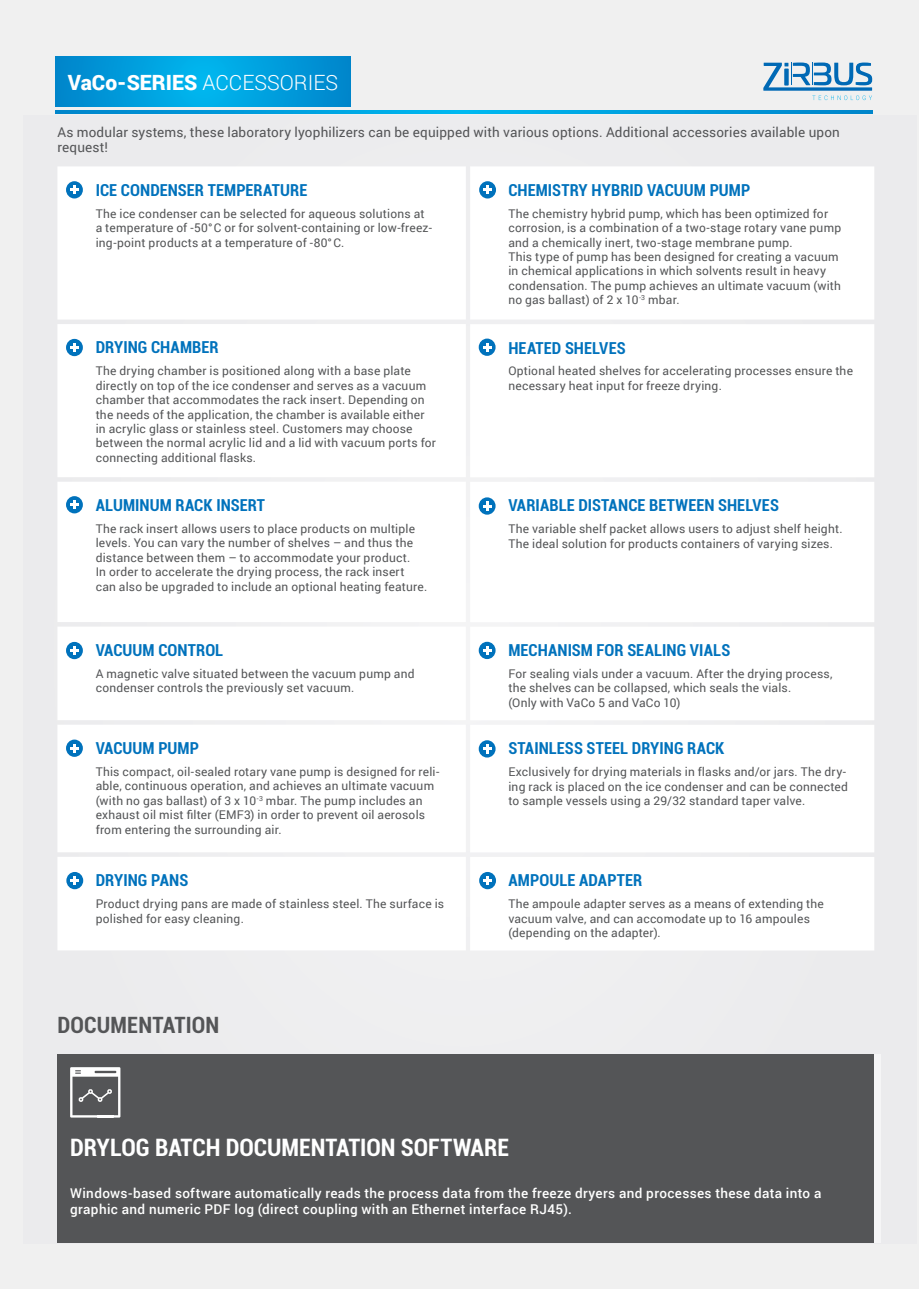
<style>
.page{position:relative;width:919px;height:1289px;background:#fff}
.page>*{position:absolute;margin:0;border:0;box-sizing:border-box;transform-origin:0 0}
.t1{font:700 condensed 24px "Roboto";color:#fff}
.t2{font:700 condensed 22.5px "Roboto";letter-spacing:.01em;color:#545557}
.t3{font:900 21px "Roboto";color:#fff}
.t4{font:700 condensed 16.5px "Roboto";letter-spacing:.005em;color:#0072bc}
.t5{font:500 13.5px/16.2px "Roboto";letter-spacing:.025em;color:#fff}
.t6{font:13.5px/15px "Roboto";letter-spacing:.01em;color:#545557}
.t7{font:12px/14.4px "Roboto";letter-spacing:.02em;color:#545557}
.s1{font-weight:300}
</style>
<div class="page">
<div style="left:1px;top:1px;width:917px;height:1287px;background:#f0f0f0"></div>
<div style="left:23px;top:116px;width:893px;height:1127px;background:#ebebed"></div>
<div style="left:57px;top:166px;width:409px;height:784px;background:#fff"></div>
<div style="left:66px;top:181px;width:17px;height:17px;background:#0072bc;border-radius:50%"></div>
<svg style="left:70px;top:185px;width:9px;height:9px"></svg>
<div style="left:66px;top:339px;width:17px;height:17px;background:#0072bc;border-radius:50%"></div>
<svg style="left:70px;top:343px;width:9px;height:9px"></svg>
<div style="left:66px;top:496px;width:17px;height:17px;background:#0072bc;border-radius:50%"></div>
<svg style="left:70px;top:500px;width:9px;height:9px"></svg>
<div style="left:66px;top:642px;width:17px;height:17px;background:#0072bc;border-radius:50%"></div>
<svg style="left:70px;top:646px;width:9px;height:9px"></svg>
<div style="left:66px;top:739px;width:17px;height:17px;background:#0072bc;border-radius:50%"></div>
<svg style="left:70px;top:744px;width:9px;height:8px"></svg>
<div style="left:470px;top:166px;width:404px;height:784px;background:#fff"></div>
<svg style="left:478px;top:338px;width:17px;height:18px"></svg>
<svg style="left:483px;top:343px;width:8px;height:8px"></svg>
<div style="left:478px;top:497px;width:17px;height:17px;background:#0072bc;border-radius:50%"></div>
<svg style="left:483px;top:501px;width:8px;height:9px"></svg>
<svg style="left:478px;top:641px;width:17px;height:18px"></svg>
<svg style="left:483px;top:646px;width:8px;height:9px"></svg>
<svg style="left:478px;top:740px;width:17px;height:17px"></svg>
<svg style="left:483px;top:744px;width:8px;height:9px"></svg>
<div style="left:57px;top:1054px;width:817px;height:189px;background:#545557"></div>
<div style="left:874px;top:1054px;width:6px;height:189px;background:#f5f5f6"></div>
<svg style="left:70px;top:1067px;width:50px;height:50px"></svg>
<div style="left:479px;top:181px;width:17px;height:17px;background:#0072bc;border-radius:50%"></div>
<svg style="left:483px;top:185px;width:9px;height:9px"></svg>
<div style="left:479px;top:872px;width:17px;height:17px;background:#0072bc;border-radius:50%"></div>
<svg style="left:483px;top:876px;width:9px;height:9px"></svg>
<div style="left:66px;top:872px;width:17px;height:17px;background:#0072bc;border-radius:50%"></div>
<svg style="left:70px;top:876px;width:9px;height:9px"></svg>
<svg style="left:55px;top:56px;width:295px;height:50px;background:#009ddc"></svg>
<svg style="left:55px;top:111px;width:817px;height:2px;background:#009edd"></svg>
<svg style="left:763px;top:63px;width:109px;height:37px"></svg>
<h3 class="t3" style="left:68px;top:68px;width:272px">VaCo-SERIES <span class="s1">ACCESSORIES</span></h3>
<p class="t6" style="left:57px;top:124px;width:784px">as modular systems, these laboratory lyophilizers can be equipped with various options. additional accessories available upon request!</p>
<h3 class="t4" style="left:96px;top:178px;width:213px">ICE CONDENSER TEMPERATURE</h3>
<p class="t7" style="left:96px;top:206px;width:338px">The ice condenser can be selected for aqueous solutions at a temperature of -50°C or for solvent-containing or low-freez&shy;ing-point products at a temperature of -80°C.</p>
<h3 class="t4" style="left:96px;top:336px;width:124px">DRYING CHAMBER</h3>
<p class="t7" style="left:96px;top:363px;width:342px">The drying chamber is positioned along with a base plate directly on top of the ice condenser and serves as a vacuum chamber that accommodates the rack insert. depending on the needs of the application, the chamber is available either in acrylic glass or stainless steel. Customers may choose between the normal acrylic lid and a lid with vacuum ports for connecting additional flasks.</p>
<h3 class="t4" style="left:96px;top:493px;width:171px">ALUMINUM RACK INSERT</h3>
<p class="t7" style="left:96px;top:521px;width:333px">The rack insert allows users to place products on multiple levels. You can vary the number of shelves – and thus the distance between them – to accommodate your product.<br>in order to accelerate the drying process, the rack insert can also be upgraded to include an optional heating feature.</p>
<h3 class="t4" style="left:96px;top:638px;width:129px">VACUUM CONTROL</h3>
<p class="t7" style="left:96px;top:666px;width:320px">a magnetic valve situated between the vacuum pump and condenser controls the previously set vacuum.</p>
<h3 class="t4" style="left:96px;top:736px;width:105px">VACUUM PUMP</h3>
<p class="t7" style="left:96px;top:764px;width:345px">This compact, oil-sealed rotary vane pump is designed for reli&shy;able, continuous operation, and achieves an ultimate vacuum (with no gas ballast) of 3 x 10<sup>-3</sup> mbar. The pump includes an exhaust oil mist filter (EMF3) in order to prevent oil aerosols from entering the surrounding air.</p>
<h3 class="t4" style="left:96px;top:868px;width:94px">DRYING PANS</h3>
<p class="t7" style="left:96px;top:896px;width:350px">product drying pans are made of stainless steel. The surface is polished for easy cleaning.</p>
<h2 class="t2" style="left:57px;top:1009px;width:163px">DOCUMENTATION</h2>
<h3 class="t4" style="left:508px;top:178px;width:243px">CHEMISTRY HYBRID VACUUM PUMP</h3>
<p class="t7" style="left:508px;top:206px;width:334px">The chemistry hybrid pump, which has been optimized for corrosion, is a combination of a two-stage rotary vane pump and a chemically inert, two-stage membrane pump.<br>This type of pump has been designed for creating a vacuum in chemical applications in which solvents result in heavy condensation. The pump achieves an ultimate vacuum (with no gas ballast) of 2 x 10<sup>-3</sup> mbar.</p>
<h3 class="t4" style="left:508px;top:336px;width:119px">HEATED SHELVES</h3>
<p class="t7" style="left:508px;top:363px;width:346px">Optional heated shelves for accelerating processes ensure the necessary heat input for freeze drying.</p>
<h3 class="t4" style="left:508px;top:494px;width:272px">VARIABLE DISTANCE BETWEEN SHELVES</h3>
<p class="t7" style="left:508px;top:521px;width:335px">The variable shelf packet allows users to adjust shelf height.<br>The ideal solution for products containers of varying sizes.</p>
<h3 class="t4" style="left:508px;top:638px;width:223px">MECHANISM FOR SEALING VIALS</h3>
<p class="t7" style="left:508px;top:666px;width:325px">For sealing vials under a vacuum. After the drying process, the shelves can be collapsed, which seals the vials.<br>(Only with VaCo 5 and VaCo 10)</p>
<h3 class="t4" style="left:508px;top:736px;width:217px">STAINLESS STEEL DRYING RACK</h3>
<p class="t7" style="left:508px;top:764px;width:341px">Exclusively for drying materials in flasks and/or jars. The dry&shy;ing rack is placed on the ice condenser and can be connected to sample vessels using a 29/32 standard taper valve.</p>
<h3 class="t4" style="left:508px;top:868px;width:135px">AMPOULE ADAPTER</h3>
<p class="t7" style="left:508px;top:896px;width:317px">The ampoule adapter serves as a means of extending the vacuum valve, and can accomodate up to 16 ampoules (depending on the adapter).</p>
<h1 class="t1" style="left:70px;top:1130px;width:440px">DRYLOG BATCH DOCUMENTATION SOFTWARE</h1>
<p class="t5" style="left:70px;top:1184px;width:752px">Windows-based software automatically reads the process data from the freeze dryers and processes these data into a graphic and numeric PDF log (direct coupling with an Ethernet interface RJ45).</p>
</div>
